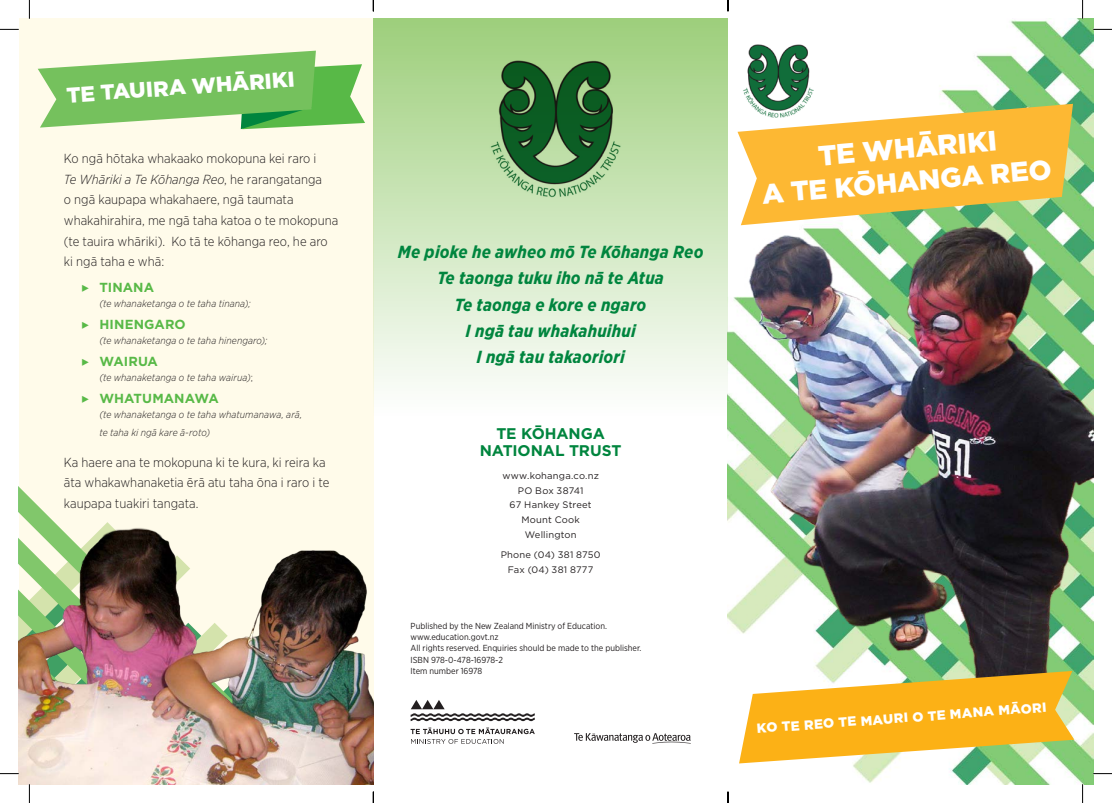
<style>
.page{position:relative;width:1112px;height:803px;background:#fff}
.page>*{position:absolute;margin:0;border:0;box-sizing:border-box;transform-origin:0 0}
.H2_Heading{font:900 28.25px "Gotham";color:#fff}
.H2_Heading-2{font:900 27.5px "Gotham";color:#fff}
.H2_Heading-3{font:900 21.5px "Gotham";color:#fff}
.t1{font:italic 700 17.5px "Gotham Narrow";letter-spacing:.01em;color:#00853e}
.H2_Heading-4{font:700 15.5px/17.5px "Gotham";letter-spacing:-.005em;color:#00853e;text-align:center}
.H2_Heading-5{font:900 13.38px "Gotham";color:#fff}
.BODY_Text{font:300 13.12px/20.6px "Gotham Narrow";color:#231f20}
.BODY_Text-2{font:700 13.12px "Gotham";letter-spacing:.005em;color:#58b947}
.BODY_Text-3{font:italic 300 10px/17.5px "Gotham Narrow";letter-spacing:.005em;color:#231f20}
.BODY_Text-4{font:9.38px/14.8px "Gotham";letter-spacing:.02em;color:#231f20;text-align:center}
.t2{font:8.75px/11.2px "Gotham Narrow";color:#231f20}
.s1{font-style:italic}
.s2{font-style:normal}
</style>
<div class="page">
<div style="left:19px;top:19px;width:354px;height:765px;background:#fffbea"></div>
<svg style="left:19px;top:487px;width:29px;height:29px"></svg>
<img style="left:727px;top:19px;width:365px;height:765px">
<svg style="left:737px;top:104px;width:335px;height:121px;background:#efc152"></svg>
<img style="left:743px;top:220px;width:349px;height:471px">
<img style="left:19px;top:516px;width:354px;height:268px">
<svg style="left:373px;top:19px;width:354px;height:765px"></svg>
<svg style="left:738px;top:671px;width:336px;height:92px"></svg>
<svg style="left:38px;top:51px;width:327px;height:78px"></svg>
<img style="left:742px;top:44px;width:71px;height:74px">
<svg style="left:574px;top:733px;width:116px;height:11px"></svg>
<img style="left:489px;top:61px;width:132px;height:137px">
<svg style="left:410px;top:700px;width:124px;height:21px"></svg>
<svg style="left:410px;top:727px;width:124px;height:17px"></svg>
<svg style="left:0;top:29px;width:19px;height:1px"></svg>
<svg style="left:1092px;top:29px;width:19px;height:1px"></svg>
<img style="left:0;top:522px;width:304px;height:252px">
<svg style="left:1092px;top:773px;width:19px;height:1px"></svg>
<svg style="left:29px;top:0;width:1px;height:19px"></svg>
<svg style="left:29px;top:784px;width:1px;height:19px"></svg>
<svg style="left:1081px;top:0;width:2px;height:19px"></svg>
<svg style="left:1081px;top:784px;width:2px;height:19px"></svg>
<svg style="left:372px;top:0;width:2px;height:11px"></svg>
<svg style="left:372px;top:792px;width:2px;height:11px"></svg>
<p class="H2_Heading-3" style="left:66px;top:80px;width:230px;rotate:-4deg">TE TAUIRA WHĀRIKI</p>
<p class="BODY_Text" style="left:64px;top:148px;width:276px">Ko ngā hōtaka whakaako mokopuna kei raro i<br><span class="s1">Te Whāriki a Te Kōhanga Reo</span>, he rarangatanga<br>o ngā kaupapa whakahaere, ngā taumata whakahirahira, me ngā taha katoa o te mokopuna (te tauira whāriki). Ko tā te kōhanga reo, he aro ki ngā taha e whā:</p>
<p class="BODY_Text-2" style="left:99px;top:278px;width:56px">TINANA</p>
<p class="BODY_Text-3" style="left:99px;top:294px;width:153px">(te whanaketanga o te taha tinana);</p>
<p class="BODY_Text-2" style="left:99px;top:316px;width:88px">HINENGARO</p>
<p class="BODY_Text-3" style="left:99px;top:331px;width:169px">(te whanaketanga o te taha hinengaro);</p>
<p class="BODY_Text-2" style="left:99px;top:353px;width:60px">WAIRUA</p>
<p class="BODY_Text-3" style="left:99px;top:368px;width:155px">(te whanaketanga o te taha wairua)<span class="s2">;</span></p>
<p class="BODY_Text-2" style="left:99px;top:390px;width:121px">WHATUMANAWA</p>
<p class="BODY_Text-3" style="left:99px;top:406px;width:204px">(te whanaketanga o te taha whatumanawa, arā, te taha ki ngā kare ā-roto)</p>
<p class="BODY_Text" style="left:64px;top:452px;width:267px">Ka haere ana te mokopuna ki te kura, ki reira ka āta whakawhanaketia ērā atu taha ōna i raro i te kaupapa tuakiri tangata.</p>
<p class="t1" style="left:398px;top:241px;width:307px">Me pioke he awheo mō Te Kōhanga Reo</p>
<p class="t1" style="left:437px;top:267px;width:228px">Te taonga tuku iho nā te Atua</p>
<p class="t1" style="left:455px;top:293px;width:193px">Te taonga e kore e ngaro</p>
<p class="t1" style="left:465px;top:319px;width:172px">I ngā tau whakahuihui</p>
<p class="t1" style="left:476px;top:346px;width:150px">I ngā tau takaoriori</p>
<p class="H2_Heading-4" style="left:479px;top:425px;width:143px">TE KŌHANGA<br>NATIONAL TRUST</p>
<p class="BODY_Text-4" style="left:502px;top:468px;width:98px">www.kohanga.co.nz<br>PO Box 38741<br>67 Hankey Street<br>Mount Cook<br>Wellington</p>
<p class="BODY_Text-4" style="left:500px;top:547px;width:101px">Phone (04) 381 8750<br>Fax (04) 381 8777</p>
<p class="t2" style="left:410px;top:620px;width:232px">Published by the New Zealand Ministry of Education. www.education.govt.nz<br>All rights reserved. Enquiries should be made to the publisher.<br>ISBN 978-0-478-16978-2</p>
<p class="t2" style="left:410px;top:665px;width:73px">Item number 16978</p>
<p class="H2_Heading" style="left:816px;top:136px;width:181px;rotate:-5deg">TE WHĀRIKI</p>
<p class="H2_Heading-2" style="left:760px;top:175px;width:292px;rotate:-5deg">A TE KŌHANGA REO</p>
<p class="H2_Heading-5" style="left:756px;top:719px;width:292px;rotate:-4deg">KO TE REO TE MAURI O TE MANA MĀORI</p>
</div>
